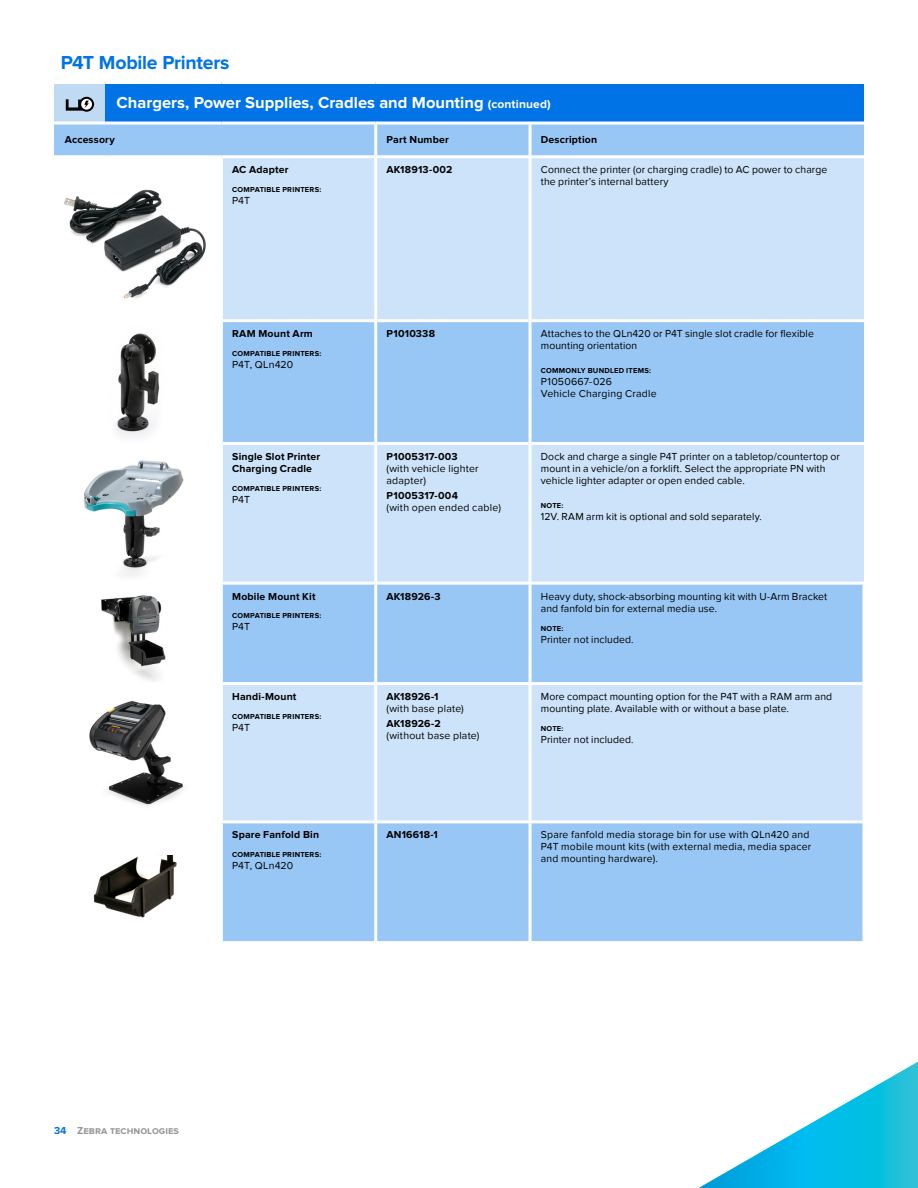
<style>
.page{position:relative;width:918px;height:1188px;background:#fff}
.page>*{position:absolute;margin:0;border:0;box-sizing:border-box;transform-origin:0 0}
.t1{font:700 19.5px "Proxima Nova";letter-spacing:-.015em;color:#0073e6}
.t2{font:700 16.5px "Proxima Nova";color:#fff}
.t3{font:10.5px/12px "Proxima Nova";letter-spacing:.01em;color:#000}
.t4{font:700 10.5px/12px "Proxima Nova";letter-spacing:.02em;color:#000}
.t5{font:700 10.5px "Proxima Nova";color:#989899}
.t6{font:700 7.5px "Proxima Nova";letter-spacing:.035em;color:#000}
.s1{font-size:12px}
.s2{color:#0073e6}
</style>
<div class="page">
<div style="left:54px;top:82px;width:52px;height:41px;background:#bfdaf2"></div>
<div style="left:106px;top:82px;width:758px;height:41px;background:#0073e6"></div>
<div style="left:54px;top:124px;width:810px;height:31px;background:#99c7f5"></div>
<div style="left:223px;top:158px;width:641px;height:161px;background:#cce3fa"></div>
<div style="left:223px;top:322px;width:641px;height:120px;background:#99c7f5"></div>
<div style="left:223px;top:445px;width:641px;height:137px;background:#cce3fa"></div>
<div style="left:223px;top:585px;width:639px;height:356px;background:#99c7f5"></div>
<div style="left:223px;top:685px;width:639px;height:135px;background:#cce3fa"></div>
<hr style="left:374px;top:124px;width:3px;height:31px;background:#fff">
<hr style="left:529px;top:124px;width:3px;height:31px;background:#fff">
<hr style="left:374px;top:158px;width:3px;height:163px;background:#fff">
<hr style="left:529px;top:158px;width:3px;height:163px;background:#fff">
<hr style="left:374px;top:321px;width:3px;height:122px;background:#fff">
<hr style="left:529px;top:321px;width:3px;height:122px;background:#fff">
<hr style="left:374px;top:443px;width:3px;height:139px;background:#fff">
<hr style="left:529px;top:443px;width:3px;height:139px;background:#fff">
<hr style="left:54px;top:81px;width:52px;height:3px;background:#fff">
<hr style="left:106px;top:81px;width:115px;height:3px;background:#fff">
<hr style="left:221px;top:81px;width:155px;height:3px;background:#fff">
<hr style="left:376px;top:81px;width:154px;height:3px;background:#fff">
<hr style="left:530px;top:81px;width:334px;height:3px;background:#fff">
<hr style="left:374px;top:585px;width:3px;height:97px;background:#fff">
<hr style="left:529px;top:585px;width:3px;height:97px;background:#fff">
<svg style="left:862px;top:585px;width:2px;height:99px"></svg>
<hr style="left:223px;top:682px;width:153px;height:3px;background:#fff">
<hr style="left:376px;top:682px;width:154px;height:3px;background:#fff">
<hr style="left:530px;top:682px;width:332px;height:3px;background:#fff">
<hr style="left:374px;top:685px;width:3px;height:135px;background:#fff">
<hr style="left:529px;top:685px;width:3px;height:135px;background:#fff">
<svg style="left:862px;top:684px;width:1px;height:138px"></svg>
<hr style="left:223px;top:820px;width:153px;height:3px;background:#fff">
<hr style="left:376px;top:820px;width:154px;height:3px;background:#fff">
<hr style="left:530px;top:820px;width:332px;height:3px;background:#fff">
<hr style="left:374px;top:823px;width:3px;height:118px;background:#fff">
<hr style="left:529px;top:823px;width:3px;height:118px;background:#fff">
<svg style="left:862px;top:822px;width:1px;height:119px"></svg>
<hr style="left:376px;top:122px;width:154px;height:2px;background:#fff">
<hr style="left:530px;top:122px;width:334px;height:2px;background:#fff">
<hr style="left:54px;top:122px;width:52px;height:2px;background:#fff">
<hr style="left:106px;top:122px;width:115px;height:2px;background:#fff">
<hr style="left:221px;top:122px;width:155px;height:2px;background:#fff">
<svg style="left:66px;top:97px;width:28px;height:15px"></svg>
<img style="left:64px;top:189px;width:142px;height:110px">
<img style="left:116px;top:333px;width:44px;height:103px">
<img style="left:83px;top:460px;width:101px;height:117px">
<img style="left:101px;top:595px;width:65px;height:86px">
<img style="left:89px;top:701px;width:95px;height:105px">
<img style="left:93px;top:855px;width:84px;height:63px">
<svg style="left:699px;top:1062px;width:219px;height:126px"></svg>
<h1 class="t1" style="left:61px;top:54px;width:170px">P4T Mobile Printers</h1>
<h2 class="t2" style="left:117px;top:95px;width:436px">Chargers, Power Supplies, Cradles and Mounting <span class="s1">(continued)</span></h2>
<p class="t4" style="left:65px;top:134px;width:52px">Accessory</p>
<p class="t4" style="left:387px;top:134px;width:64px">Part Number</p>
<p class="t4" style="left:541px;top:134px;width:58px">Description</p>
<p class="t4" style="left:232px;top:164px;width:58px">AC Adapter</p>
<p class="t6" style="left:232px;top:186px;width:91px">COMPATIBLE PRINTERS:</p>
<p class="t3" style="left:232px;top:195px;width:19px">P4T</p>
<p class="t4" style="left:387px;top:164px;width:67px">AK18913-002</p>
<p class="t3" style="left:541px;top:164px;width:288px">Connect the printer (or charging cradle) to AC power to charge the printer’s internal battery</p>
<p class="t4" style="left:232px;top:328px;width:82px">RAM Mount Arm</p>
<p class="t6" style="left:232px;top:350px;width:91px">COMPATIBLE PRINTERS:</p>
<p class="t3" style="left:232px;top:359px;width:63px">P4T, QLn420</p>
<p class="t4" style="left:232px;top:451px;width:90px">Single Slot Printer<br>Charging Cradle</p>
<p class="t6" style="left:232px;top:485px;width:91px">COMPATIBLE PRINTERS:</p>
<p class="t3" style="left:232px;top:493px;width:19px">P4T</p>
<p class="t4" style="left:232px;top:590px;width:85px">Mobile Mount Kit</p>
<p class="t6" style="left:232px;top:612px;width:91px">COMPATIBLE PRINTERS:</p>
<p class="t3" style="left:232px;top:621px;width:19px">P4T</p>
<p class="t4" style="left:232px;top:691px;width:66px">Handi-Mount</p>
<p class="t6" style="left:232px;top:713px;width:91px">COMPATIBLE PRINTERS:</p>
<p class="t3" style="left:232px;top:721px;width:19px">P4T</p>
<p class="t4" style="left:232px;top:829px;width:88px">Spare Fanfold Bin</p>
<p class="t6" style="left:232px;top:851px;width:91px">COMPATIBLE PRINTERS:</p>
<p class="t3" style="left:232px;top:860px;width:63px">P4T, QLn420</p>
<p class="t4" style="left:387px;top:328px;width:50px">P1010338</p>
<p class="t3" style="left:541px;top:328px;width:275px">Attaches to the QLn420 or P4T single slot cradle for flexible mounting orientation</p>
<p class="t6" style="left:541px;top:367px;width:112px">COMMONLY BUNDLED ITEMS:</p>
<p class="t3" style="left:541px;top:376px;width:117px">P1050667-026<br>Vehicle Charging Cradle</p>
<p class="t4" style="left:387px;top:451px;width:73px">P1005317-003</p>
<p class="t3" style="left:387px;top:463px;width:94px">(with vehicle lighter adapter)</p>
<p class="t4" style="left:387px;top:490px;width:73px">P1005317-004</p>
<p class="t3" style="left:387px;top:502px;width:116px">(with open ended cable)</p>
<p class="t3" style="left:541px;top:451px;width:301px">Dock and charge a single P4T printer on a tabletop / countertop or mount in a vehicle / on a forklift. Select the appropriate PN with vehicle lighter adapter or open ended cable.</p>
<p class="t6" style="left:541px;top:502px;width:24px">NOTE:</p>
<p class="t3" style="left:541px;top:511px;width:223px">12V. RAM arm kit is optional and sold separately.</p>
<p class="t4" style="left:387px;top:591px;width:56px">AK18926-3</p>
<p class="t3" style="left:541px;top:590px;width:288px">Heavy duty, shock-absorbing mounting kit with U-Arm Bracket and fanfold bin for external media use.</p>
<p class="t6" style="left:541px;top:625px;width:24px">NOTE:</p>
<p class="t3" style="left:541px;top:633px;width:94px">Printer not included.</p>
<p class="t4" style="left:387px;top:691px;width:54px">AK18926-1</p>
<p class="t3" style="left:387px;top:703px;width:79px">(with base plate)</p>
<p class="t4" style="left:387px;top:718px;width:56px">AK18926-2</p>
<p class="t3" style="left:387px;top:730px;width:94px">(without base plate)</p>
<p class="t3" style="left:541px;top:691px;width:293px">More compact mounting option for the P4T with a RAM arm and mounting plate. Available with or without a base plate.</p>
<p class="t6" style="left:541px;top:725px;width:24px">NOTE:</p>
<p class="t3" style="left:541px;top:734px;width:94px">Printer not included.</p>
<p class="t4" style="left:387px;top:829px;width:53px">AN16618-1</p>
<p class="t3" style="left:541px;top:829px;width:272px">Spare fanfold media storage bin for use with QLn420 and<br>P4T mobile mount kits (with external media, media spacer and mounting hardware).</p>
<p class="t5" style="left:54px;top:1126px;width:127px"><span class="s2">34</span> Zebra technologies</p>
</div>
